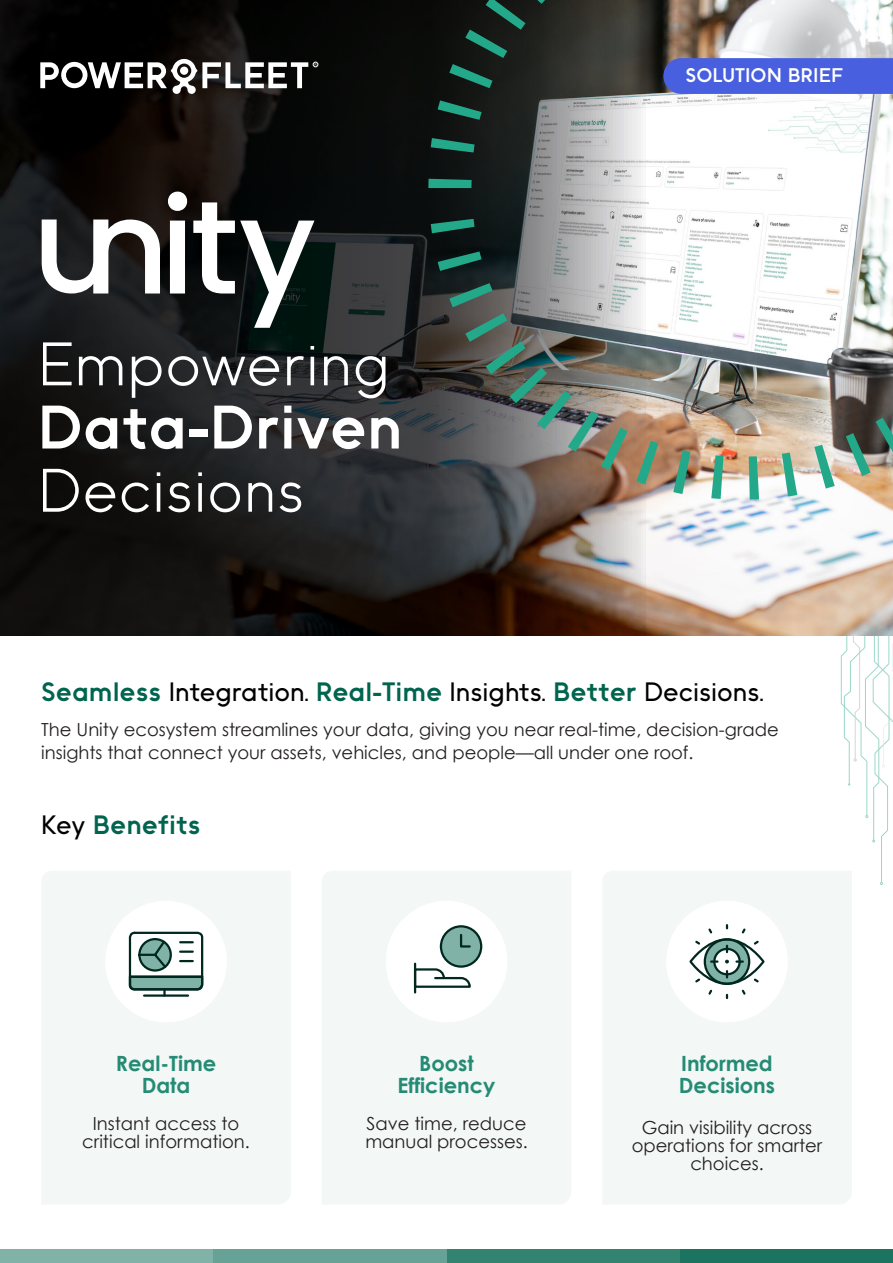
<style>
.page{position:relative;width:893px;height:1263px;background:#fff}
.page>*{position:absolute;margin:0;border:0;box-sizing:border-box;transform-origin:0 0}
.t1{font:300 62.25px "II Vorkurs";color:#fff}
.t2{font:700 62.25px "II Vorkurs";color:#fff}
.t3{font:500 27px "II Vorkurs";color:#000}
.t4{font:700 27px "II Vorkurs";color:#00644e}
.t5{font:700 21px/22.5px "Century Gothic";color:#258b74;text-align:center}
.t6{font:700 20.1px "II Vorkurs";color:#fff}
.t7{font:18px/18px "Century Gothic";color:#231f20}
.s1{font-weight:700;color:#00644e}
.s2{font-weight:500;color:#000}
</style>
<div class="page">
<img style="left:646px;top:0;width:247px;height:636px">
<svg style="left:0;top:0;width:646px;height:636px;background:#2d2b2a"></svg>
<svg style="left:428px;top:179px;width:44px;height:9px"></svg>
<svg style="left:431px;top:138px;width:43px;height:14px"></svg>
<svg style="left:438px;top:100px;width:44px;height:20px"></svg>
<svg style="left:449px;top:64px;width:43px;height:24px"></svg>
<svg style="left:465px;top:0;width:82px;height:58px;background:#1a3029"></svg>
<svg style="left:846px;top:418px;width:47px;height:58px;background:#647869"></svg>
<svg style="left:814px;top:445px;width:21px;height:43px"></svg>
<svg style="left:782px;top:452px;width:15px;height:44px"></svg>
<svg style="left:749px;top:456px;width:10px;height:44px"></svg>
<svg style="left:711px;top:455px;width:12px;height:44px"></svg>
<svg style="left:673px;top:450px;width:18px;height:44px"></svg>
<svg style="left:636px;top:441px;width:22px;height:43px"></svg>
<img style="left:465px;top:313px;width:163px;height:157px">
<svg style="left:449px;top:283px;width:43px;height:24px"></svg>
<svg style="left:438px;top:251px;width:44px;height:20px"></svg>
<svg style="left:431px;top:219px;width:43px;height:14px"></svg>
<svg style="left:663px;top:58px;width:230px;height:36px;background:#4860db"></svg>
<svg style="left:168px;top:192px;width:19px;height:101px"></svg>
<svg style="left:193px;top:202px;width:121px;height:126px"></svg>
<svg style="left:42px;top:219px;width:118px;height:74px"></svg>
<svg style="left:840px;top:636px;width:53px;height:249px"></svg>
<div style="left:42px;top:871px;width:249px;height:333px;background:#f3f7f6"></div>
<div style="left:322px;top:871px;width:249px;height:333px;background:#f3f7f6"></div>
<div style="left:603px;top:871px;width:249px;height:333px;background:#f3f7f6"></div>
<div style="left:105px;top:901px;width:122px;height:121px;background:#fff;border-radius:50%"></div>
<div style="left:386px;top:901px;width:121px;height:121px;background:#fff;border-radius:50%"></div>
<div style="left:666px;top:901px;width:122px;height:121px;background:#fff;border-radius:50%"></div>
<hr style="left:144px;top:994px;width:44px;height:3px;background:#00281f">
<svg style="left:128px;top:939px;width:76px;height:56px"></svg>
<div style="left:129px;top:932px;width:74px;height:58px;border:2px solid #00281f;border-radius:5px"></div>
<svg style="left:440px;top:925px;width:42px;height:43px"></svg>
<svg style="left:459px;top:933px;width:13px;height:16px"></svg>
<hr style="left:414px;top:964px;width:2px;height:28px;background:#00281f">
<svg style="left:413px;top:967px;width:58px;height:22px"></svg>
<svg style="left:695px;top:928px;width:19px;height:19px"></svg>
<svg style="left:740px;top:928px;width:19px;height:19px"></svg>
<svg style="left:695px;top:976px;width:19px;height:19px"></svg>
<svg style="left:740px;top:976px;width:19px;height:19px"></svg>
<svg style="left:705px;top:939px;width:44px;height:45px"></svg>
<div style="left:704px;top:938px;width:46px;height:47px;border:2px solid #00281f;border-radius:50%"></div>
<div style="left:689px;top:938px;width:76px;height:47px;border:2px solid #00281f;border-radius:50%"></div>
<svg style="left:714px;top:949px;width:26px;height:25px"></svg>
<div style="left:713px;top:948px;width:28px;height:27px;border:2px solid #00281f;border-radius:50%"></div>
<svg style="left:726px;top:946px;width:2px;height:6px"></svg>
<svg style="left:726px;top:971px;width:2px;height:6px"></svg>
<svg style="left:711px;top:960px;width:6px;height:3px"></svg>
<svg style="left:736px;top:960px;width:7px;height:3px"></svg>
<svg style="left:724px;top:958px;width:6px;height:7px"></svg>
<svg style="left:40px;top:59px;width:278px;height:35px"></svg>
<div style="left:0;top:1249px;width:213px;height:14px;background:#80b2a7"></div>
<div style="left:447px;top:1249px;width:233px;height:14px;background:#338371"></div>
<div style="left:680px;top:1249px;width:213px;height:14px;background:#1a7460"></div>
<div style="left:213px;top:1249px;width:234px;height:14px;background:#66a295"></div>
<h1 class="t1" style="left:37px;top:328px;width:355px">Empowering</h1>
<h1 class="t2" style="left:37px;top:391px;width:367px">Data-Driven</h1>
<h1 class="t1" style="left:37px;top:454px;width:269px">Decisions</h1>
<p class="t6" style="left:685px;top:64px;width:159px">SOLUTION BRIEF</p>
<h2 class="t3" style="left:41px;top:676px;width:724px"><span class="s1">Seamless</span> Integration. <span class="s1">Real-Time</span> Insights. <span class="s1">Better</span> Decisions.</h2>
<p class="t7" style="left:41px;top:718px;width:739px;line-height:22.5px">The Unity ecosystem streamlines your data, giving you near real-time, decision-grade insights that connect your assets, vehicles, and people—all under one roof.</p>
<h2 class="t4" style="left:41px;top:809px;width:161px"><span class="s2">Key</span> Benefits</h2>
<p class="t5" style="left:116px;top:1051px;width:102px">Real-Time<br>Data</p>
<p class="t7" style="left:82px;top:1114px;width:169px;text-align:center">Instant access to critical information.</p>
<p class="t5" style="left:398px;top:1051px;width:99px">Boost<br>Efficiency</p>
<p class="t7" style="left:365px;top:1114px;width:164px">Save time, reduce manual processes.</p>
<p class="t5" style="left:679px;top:1051px;width:98px;text-align:left">Informed<br>Decisions</p>
<p class="t7" style="left:632px;top:1118px;width:192px;text-align:center">Gain visibility across operations for smarter choices.</p>
</div>
